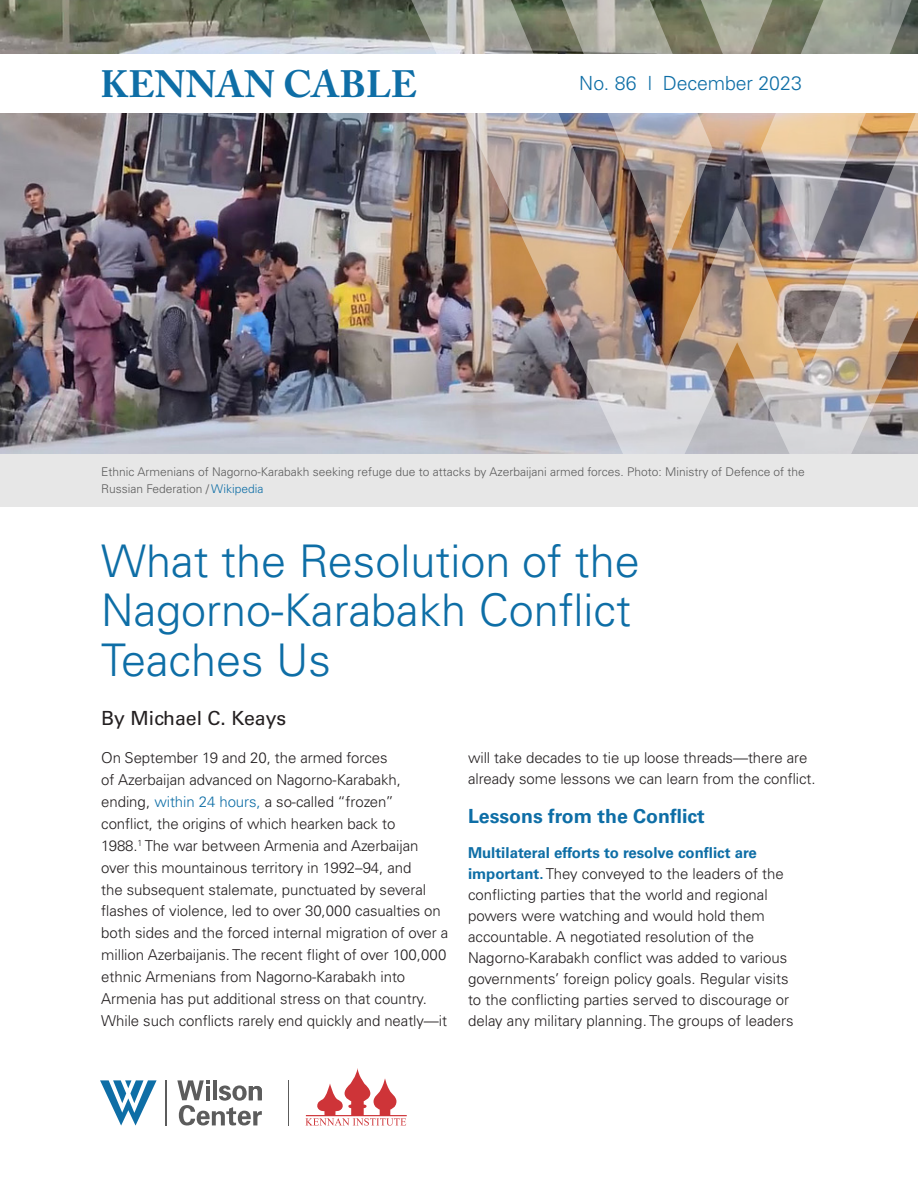
<style>
.page{position:relative;width:918px;height:1188px;background:#fff}
.page>*{position:absolute;margin:0;border:0;box-sizing:border-box;transform-origin:0 0}
.t1{font:300 45px/49.5px "Univers LT Pro 45";color:#0e6ea6}
.t2{font:700 37.8px "Adobe Caslon Pro";letter-spacing:.005em;color:#0e6ea6}
._1{font:700 19.5px "Univers LT Pro 65";color:#0e6ea6}
.t3{font:300 19.5px "Univers LT Pro 45";letter-spacing:-.005em;color:#0e6ea6}
.byline{font:19.5px "Univers LT Pro 55 Roman";color:#231f20}
.T{font:300 15px/21.9px "Univers LT Pro 45";letter-spacing:-.005em;color:#231f20}
.t4{font:300 12px/16.5px "Univers LT Pro 45";color:#5c5c5c}
.s1{color:#0e6ea6}
.s2{font-family:"Univers LT Pro 65";font-weight:700;color:#0e6ea6}
</style>
<div class="page">
<div style="left:0;top:454px;width:918px;height:53px;background:#e7e7e7"></div>
<hr style="left:165px;top:1080px;width:2px;height:46px;background:#5c5c5c">
<svg style="left:177px;top:1080px;width:85px;height:46px"></svg>
<svg style="left:100px;top:1080px;width:57px;height:46px"></svg>
<hr style="left:288px;top:1080px;width:1px;height:46px;background:#5c5c5c">
<svg style="left:305px;top:1068px;width:102px;height:58px"></svg>
<img style="left:0;top:0;width:410px;height:454px">
<img style="left:410px;top:0;width:508px;height:454px">
<img style="left:561px;top:0;width:351px;height:261px">
<div style="left:0;top:54px;width:918px;height:59px;background:#fff"></div>
<h2 class="t2" style="left:100px;top:62px;width:318px">KENNAN CABLE</h2>
<h3 class="t3" style="left:579px;top:71px;width:224px">No. 86 l December 2023</h3>
<p class="t4" style="left:101px;top:463px;width:705px">Ethnic Armenians of Nagorno-Karabakh seeking refuge due to attacks by Azerbaijani armed forces. Photo: Ministry of Defence of the<br>Russian Federation / <span class="s1">Wikipedia</span></p>
<p class="t1" style="left:101px;top:535px;width:540px">What the Resolution of the<br>Nagorno-Karabakh Conflict<br>Teaches Us</p>
<p class="byline" style="left:101px;top:705px;width:187px">By Michael C. Keays</p>
<p class="T" style="left:468px;top:747px;width:349px;line-height:21px">will take decades to tie up loose threads—there are already some lessons we can learn from the conflict.</p>
<p class="_1" style="left:468px;top:803px;width:238px">Lessons from the Conflict</p>
<p class="T" style="left:468px;top:841px;width:327px;line-height:21px"><span class="s2">Multilateral efforts to resolve conflict are important.</span> They conveyed to the leaders of the conflicting parties that the world and regional powers were watching and would hold them accountable. A negotiated resolution of the Nagorno-Karabakh conflict was added to various governments’ foreign policy goals. Regular visits to the conflicting parties served to discourage or delay any military planning. The groups of leaders</p>
<p class="T" style="left:101px;top:746px;width:349px">On September 19 and 20, the armed forces<br>of Azerbaijan advanced on Nagorno-Karabakh, ending, <span class="s1">within 24 hours,</span> a so-called “frozen” conflict, the origins of which hearken back to<br>1988.<sup>1</sup> The war between Armenia and Azerbaijan over this mountainous territory in 1992–94, and<br>the subsequent stalemate, punctuated by several flashes of violence, led to over 30,000 casualties on both sides and the forced internal migration of over a million Azerbaijanis. The recent flight of over 100,000 ethnic Armenians from Nagorno-Karabakh into Armenia has put additional stress on that country.<br>While such conflicts rarely end quickly and neatly—it</p>
</div>
